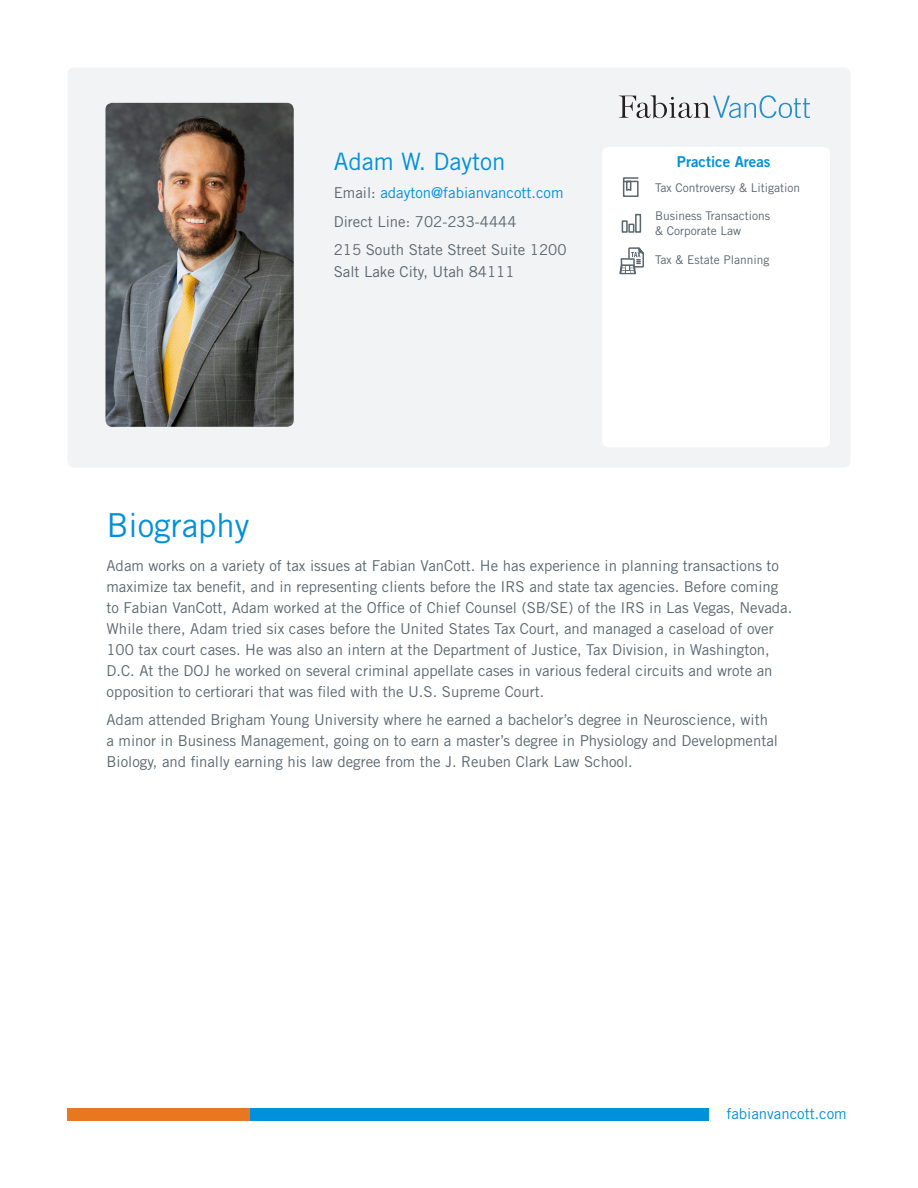
<style>
.page{position:relative;width:918px;height:1188px;background:#fff}
.page>*{position:absolute;margin:0;border:0;box-sizing:border-box;transform-origin:0 0}
.Blue_Header{font:33px "Trade Gothic LT Std";color:#0091da}
.t1{font:24px "Trade Gothic LT Std";color:#0091da}
.body{font:15px/21px "Trade Gothic LT Std";color:#5b6770}
.t2{font:15px "Trade Gothic LT Std";color:#0091da}
.t3{font:15px "Trade Gothic LT Std Bd 2";color:#0091da}
.t4{font:12px/15px "Trade Gothic LT Std";color:#5b6770}
.s1{color:#5b6770}
</style>
<div class="page">
<div style="left:68px;top:68px;width:782px;height:400px;background:#f2f3f4;border-radius:7px"></div>
<div style="left:602px;top:147px;width:228px;height:300px;background:#fff;border-radius:7px"></div>
<img style="left:105px;top:103px;width:189px;height:324px">
<svg style="left:619px;top:95px;width:191px;height:24px"></svg>
<div style="left:128px;top:1108px;width:580px;height:12px;background:#0091da"></div>
<div style="left:68px;top:1108px;width:182px;height:12px;background:#e87722"></div>
<svg style="left:622px;top:177px;width:17px;height:20px"></svg>
<svg style="left:621px;top:213px;width:21px;height:20px"></svg>
<svg style="left:619px;top:247px;width:25px;height:28px"></svg>
<p class="t1" style="left:334px;top:147px;width:173px">Adam W. Dayton</p>
<p class="t2" style="left:334px;top:184px;width:231px"><span class="s1">Email:</span> adayton@fabianvancott.com</p>
<p class="body" style="left:334px;top:211px;width:184px">Direct Line: 702-233-4444</p>
<p class="body" style="left:334px;top:239px;width:234px">215 South State Street Suite 1200</p>
<p class="body" style="left:334px;top:261px;width:182px">Salt Lake City, Utah 84111</p>
<p class="t3" style="left:677px;top:153px;width:95px">Practice Areas</p>
<p class="t4" style="left:655px;top:180px;width:147px">Tax Controversy &amp; Litigation</p>
<p class="t4" style="left:655px;top:208px;width:117px">Business Transactions &amp; Corporate Law</p>
<p class="t4" style="left:655px;top:252px;width:116px">Tax &amp; Estate Planning</p>
<p class="Blue_Header" style="left:106px;top:505px;width:145px">Biography</p>
<p class="body" style="left:106px;top:555px;width:687px">Adam works on a variety of tax issues at Fabian VanCott. He has experience in planning transactions to maximize tax benefit, and in representing clients before the IRS and state tax agencies. Before coming to Fabian VanCott, Adam worked at the Office of Chief Counsel (SB/SE) of the IRS in Las Vegas, Nevada.<br>While there, Adam tried six cases before the United States Tax Court, and managed a caseload of over 100 tax court cases. He was also an intern at the Department of Justice, Tax Division, in Washington, D.C. At the DOJ he worked on several criminal appellate cases in various federal circuits and wrote an opposition to certiorari that was filed with the U.S. Supreme Court.</p>
<p class="body" style="left:106px;top:709px;width:673px">Adam attended Brigham Young University where he earned a bachelor’s degree in Neuroscience, with a minor in Business Management, going on to earn a master’s degree in Physiology and Developmental<br>Biology, and finally earning his law degree from the J. Reuben Clark Law School.</p>
<p class="t2" style="left:726px;top:1104px;width:122px">fabianvancott.com</p>
</div>
